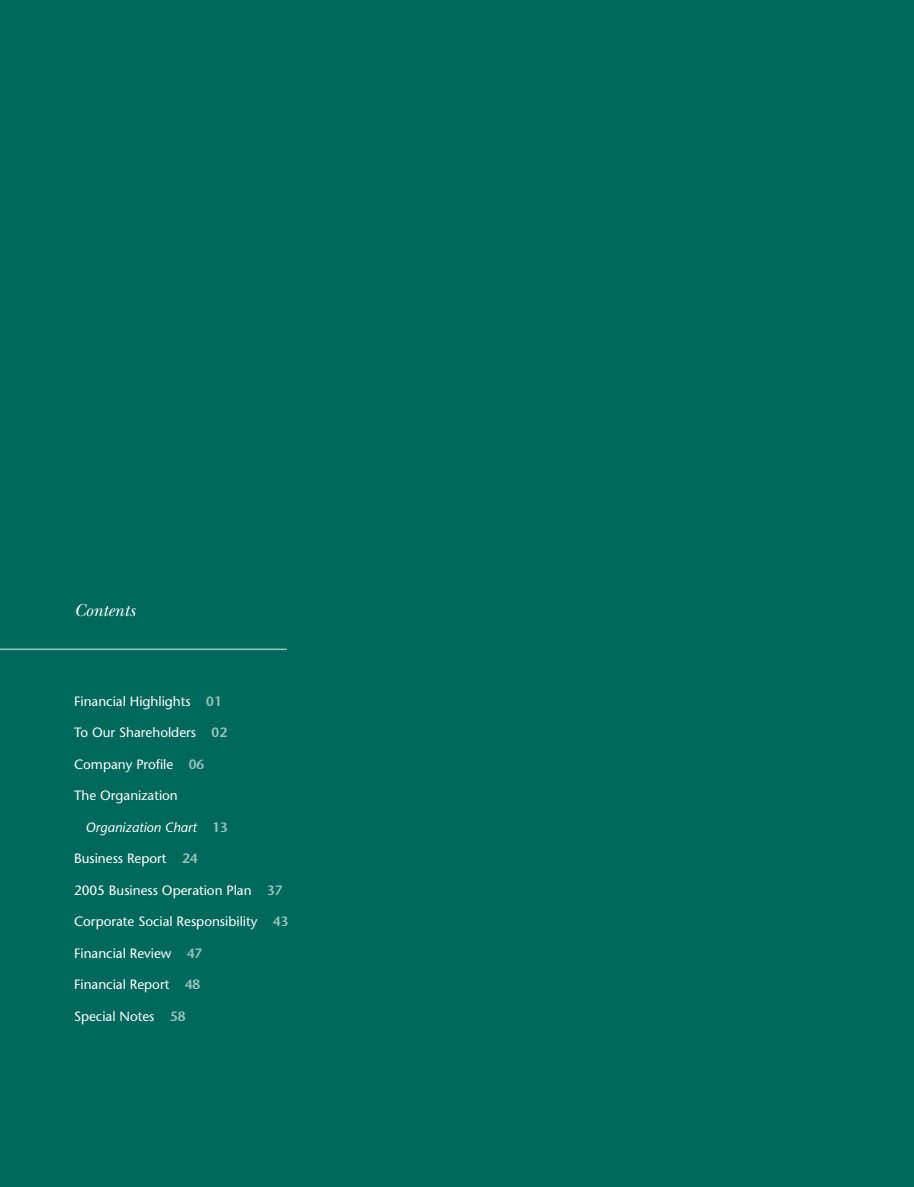
<style>
.page{position:relative;width:914px;height:1187px;background:#fff}
.page>*{position:absolute;margin:0;border:0;box-sizing:border-box;transform-origin:0 0}
.t1{font:italic 18px "New Baskerville";color:#fff}
.t2{font:13.5px "Stone Sans";color:#fff}
.t3{font:italic 13.5px "Stone Sans";color:#fff}
.s1{font-weight:600;color:#99c3be}
.s2{font-weight:600;font-style:normal;color:#99c3be}
</style>
<div class="page">
<div style="left:0;top:0;width:913px;height:1187px;background:#00685c"></div>
<hr style="left:0;top:648px;width:287px;height:2px;background:#99c3be">
<h1 class="t1" style="left:74px;top:599px;width:63px">Contents</h1>
<p class="t2" style="left:74px;top:692px;width:149px">Financial Highlights <span class="s1">01</span></p>
<p class="t2" style="left:74px;top:724px;width:155px">To Our Shareholders <span class="s1">02</span></p>
<p class="t2" style="left:74px;top:755px;width:132px">Company Profile <span class="s1">06</span></p>
<p class="t2" style="left:74px;top:787px;width:105px">The Organization</p>
<p class="t3" style="left:86px;top:818px;width:144px">Organization Chart <span class="s2">13</span></p>
<p class="t2" style="left:74px;top:850px;width:125px">Business Report <span class="s1">24</span></p>
<p class="t2" style="left:74px;top:881px;width:210px">2005 Business Operation Plan <span class="s1">37</span></p>
<p class="t2" style="left:74px;top:913px;width:216px">Corporate Social Responsibility <span class="s1">43</span></p>
<p class="t2" style="left:74px;top:944px;width:130px">Financial Review <span class="s1">47</span></p>
<p class="t2" style="left:74px;top:976px;width:128px">Financial Report <span class="s1">48</span></p>
<p class="t2" style="left:74px;top:1007px;width:113px">Special Notes <span class="s1">58</span></p>
</div>
